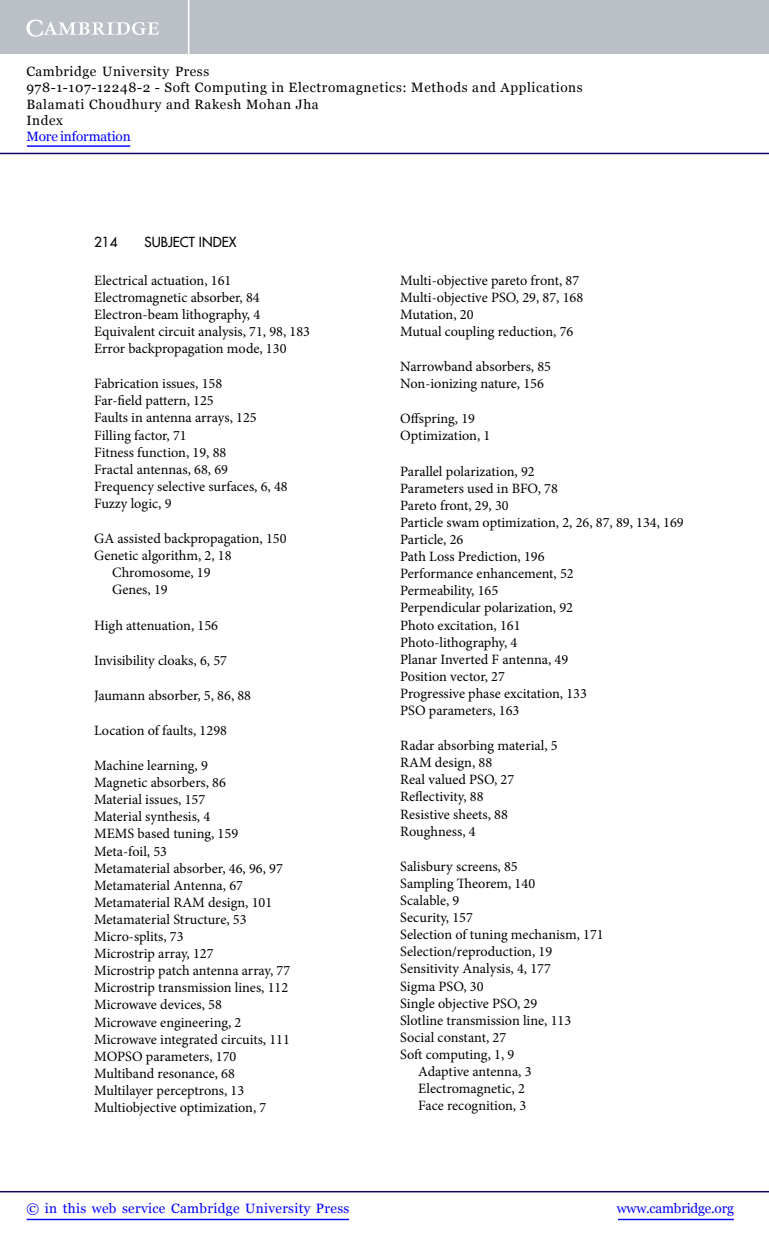
<style>
.page{position:relative;width:769px;height:1242px;background:#fff}
.page>*{position:absolute;margin:0;border:0;box-sizing:border-box;transform-origin:0 0}
.t1{font:14.25px/17.1px "Minion Pro";color:#000}
.t2{font:13.5px/16.2px "Georgia";letter-spacing:.045em;color:#000}
.t3{font:13.5px "Georgia";letter-spacing:.025em;color:#00f}
.t4{font:13.5px "Georgia";letter-spacing:-.015em;color:#00f}
.t5{font:13.5px "Futura";color:#000}
.t6{font:13.5px "Georgia";letter-spacing:-.01em;color:#00f}
</style>
<div class="page">
<div style="left:0;top:0;width:769px;height:54px;background:#bac0c6"></div>
<svg style="left:26px;top:20px;width:133px;height:17px"></svg>
<hr style="left:188px;top:0;width:1px;height:54px;background:#fff">
<hr style="left:0;top:153px;width:769px;height:1px;background:#150666">
<hr style="left:27px;top:145px;width:103px;height:2px;background:#00f">
<hr style="left:618px;top:1218px;width:116px;height:2px;background:#00f">
<hr style="left:0;top:1191px;width:769px;height:1px;background:#150666">
<hr style="left:27px;top:1218px;width:322px;height:2px;background:#00f">
<p class="t2" style="left:26px;top:64px;width:558px">Cambridge University Press<br>978-1-107-12248-2 - Soft Computing in Electromagnetics: Methods and Applications Balamati Choudhury and Rakesh Mohan Jha<br>Index</p>
<p class="t6" style="left:26px;top:128px;width:106px">More information</p>
<p class="t5" style="left:94px;top:233px;width:25px">214</p>
<p class="t5" style="left:145px;top:233px;width:93px">SUBJECT INDEX</p>
<p class="t1" style="left:94px;top:272px;width:217px">Electrical actuation, 161<br>Electromagnetic absorber, 84<br>Electron-beam lithography, 4<br>Equivalent circuit analysis, 71, 98, 183<br>Error backpropagation mode, 130</p>
<p class="t1" style="left:94px;top:375px;width:195px">Fabrication issues, 158<br>Far-field pattern, 125<br>Faults in antenna arrays, 125<br>Filling factor, 71<br>Fitness function, 19, 88<br>Fractal antennas, 68, 69<br>Frequency selective surfaces, 6, 48<br>Fuzzy logic, 9</p>
<p class="t1" style="left:94px;top:530px;width:194px">GA assisted backpropagation, 150</p>
<p class="t1" style="left:94px;top:547px;width:139px">Genetic algorithm, 2, 18</p>
<p class="t1" style="left:112px;top:564px;width:100px">Chromosome, 19</p>
<p class="t1" style="left:112px;top:581px;width:57px">Genes, 19</p>
<p class="t1" style="left:94px;top:616px;width:125px">High attenuation, 156</p>
<p class="t1" style="left:94px;top:651px;width:134px">Invisibility cloaks, 6, 57</p>
<p class="t1" style="left:94px;top:686px;width:158px">Jaumann absorber, 5, 86, 88</p>
<p class="t1" style="left:94px;top:722px;width:134px">Location of faults, 1298</p>
<p class="t1" style="left:94px;top:757px;width:198px">Machine learning, 9<br>Magnetic absorbers, 86<br>Material issues, 157<br>Material synthesis, 4<br>MEMS based tuning, 159<br>Meta-foil, 53<br>Metamaterial absorber, 46, 96, 97<br>Metamaterial Antenna, 67<br>Metamaterial RAM design, 101<br>Metamaterial Structure, 53<br>Micro-splits, 73<br>Microstrip array, 127<br>Microstrip patch antenna array, 77<br>Microstrip transmission lines, 112<br>Microwave devices, 58<br>Microwave engineering, 2<br>Microwave integrated circuits, 111<br>MOPSO parameters, 170<br>Multiband resonance, 68<br>Multilayer perceptrons, 13<br>Multiobjective optimization, 7</p>
<p class="t1" style="left:400px;top:272px;width:184px">Multi-objective pareto front, 87<br>Multi-objective PSO, 29, 87, 168<br>Mutation, 20<br>Mutual coupling reduction, 76</p>
<p class="t1" style="left:400px;top:358px;width:152px">Narrowband absorbers, 85<br>Non-ionizing nature, 156</p>
<p class="t1" style="left:400px;top:410px;width:92px">Offspring, 19<br>Optimization, 1</p>
<p class="t1" style="left:400px;top:462px;width:285px">Parallel polarization, 92<br>Parameters used in BFO, 78<br>Pareto front, 29, 30<br>Particle swam optimization, 2, 26, 87, 89, 134, 169<br>Particle, 26<br>Path Loss Prediction, 196<br>Performance enhancement, 52<br>Permeability, 165<br>Perpendicular polarization, 92<br>Photo excitation, 161<br>Photo-lithography, 4<br>Planar Inverted F antenna, 49<br>Position vector, 27<br>Progressive phase excitation, 133<br>PSO parameters, 163</p>
<p class="t1" style="left:400px;top:737px;width:159px">Radar absorbing material, 5<br>RAM design, 88<br>Real valued PSO, 27<br>Reflectivity, 88<br>Resistive sheets, 88<br>Roughness, 4</p>
<p class="t1" style="left:400px;top:857px;width:119px">Salisbury screens, 85</p>
<p class="t1" style="left:400px;top:875px;width:136px">Sampling Theorem, 140</p>
<p class="t1" style="left:400px;top:892px;width:61px">Scalable, 9</p>
<p class="t1" style="left:400px;top:909px;width:74px">Security, 157</p>
<p class="t1" style="left:400px;top:926px;width:205px">Selection of tuning mechanism, 171</p>
<p class="t1" style="left:400px;top:943px;width:153px">Selection/reproduction, 19</p>
<p class="t1" style="left:400px;top:960px;width:152px">Sensitivity Analysis, 4, 177</p>
<p class="t1" style="left:400px;top:977px;width:85px">Sigma PSO, 30</p>
<p class="t1" style="left:400px;top:994px;width:139px">Single objective PSO, 29</p>
<p class="t1" style="left:400px;top:1011px;width:172px">Slotline transmission line, 113</p>
<p class="t1" style="left:400px;top:1028px;width:107px">Social constant, 27</p>
<p class="t1" style="left:400px;top:1046px;width:116px">Soft computing, 1, 9</p>
<p class="t1" style="left:418px;top:1063px;width:115px">Adaptive antenna, 3</p>
<p class="t1" style="left:418px;top:1080px;width:108px">Electromagnetic, 2</p>
<p class="t1" style="left:418px;top:1097px;width:109px">Face recognition, 3</p>
<p class="t3" style="left:27px;top:1200px;width:324px">© in this web service Cambridge University Press</p>
<p class="t4" style="left:617px;top:1200px;width:119px">www.cambridge.org</p>
</div>
